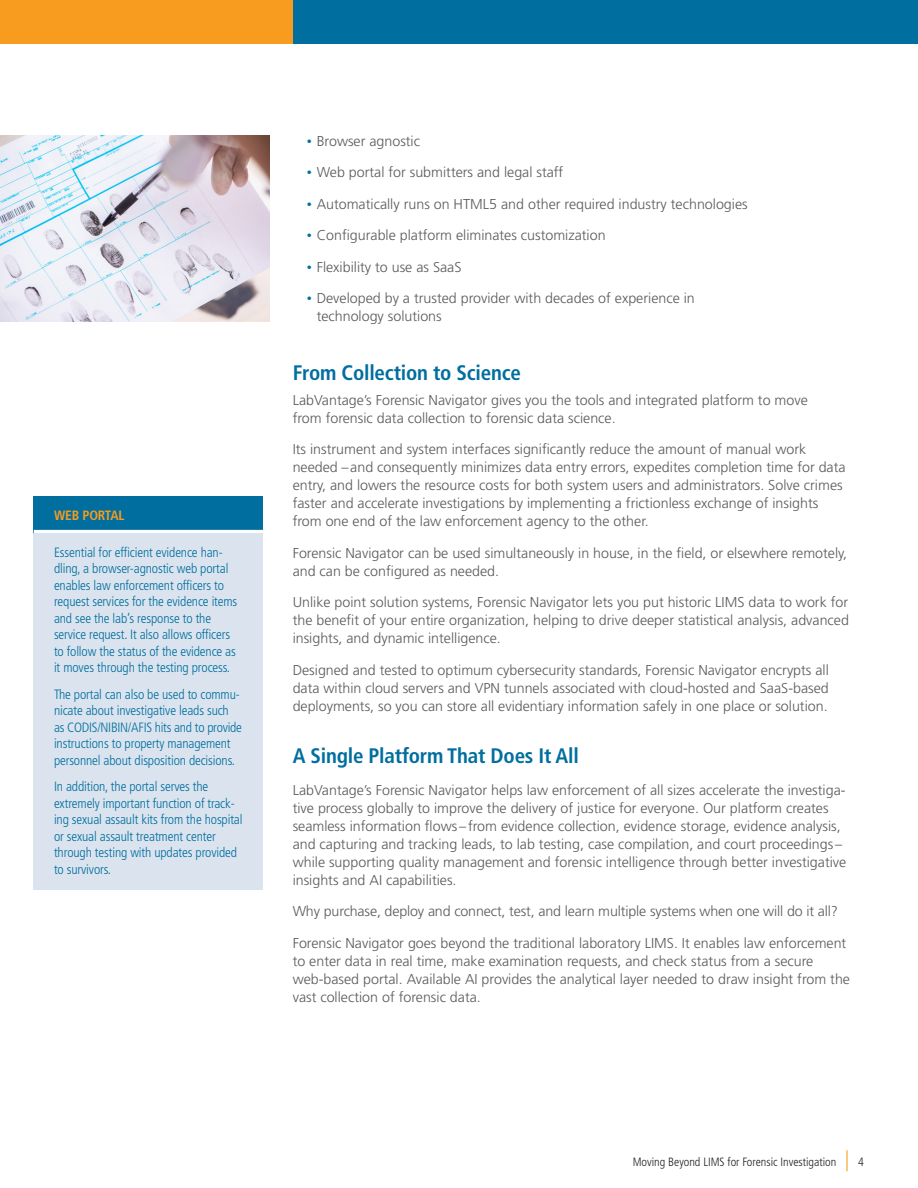
<style>
.page{position:relative;width:918px;height:1188px;background:#fff}
.page>*{position:absolute;margin:0;border:0;box-sizing:border-box;transform-origin:0 0}
._1_head{font:700 condensed 21px "Frutiger";letter-spacing:-.01em;color:#006e9f}
.body{font:300 14.25px/18px "Frutiger";color:#595a59}
.body_1st_para{font:300 14.25px/18px "Frutiger";color:#595a59}
.sidebar_callout{font:300 condensed 13.5px/16.5px "Frutiger";letter-spacing:-.01em;color:#006e9f}
.Sidebar_head{font:700 condensed 13.5px "Frutiger LT Std";letter-spacing:-.01em;color:#f89c1f}
.t1{font:300 condensed 12px "Frutiger LT Std";color:#231f20}
.s1{font-family:"Gotham";font-weight:400;font-size:13.5px;color:#006e9f}
.s2{font-size:21px;color:#f89c1f}
</style>
<div class="page">
<div style="left:292px;top:0;width:626px;height:43px;background:#006e9f"></div>
<div style="left:0;top:0;width:293px;height:43px;background:#f89c1f"></div>
<img style="left:0;top:135px;width:270px;height:186px">
<div style="left:34px;top:496px;width:229px;height:48px;background:#006e9f"></div>
<hr style="left:34px;top:530px;width:229px;height:4px;background:#fff">
<div style="left:34px;top:533px;width:229px;height:156px;background:#dbe4ee"></div>
<div style="left:34px;top:675px;width:229px;height:107px;background:#dbe4ee"></div>
<div style="left:34px;top:767px;width:229px;height:123px;background:#dbe4ee"></div>
<p class="Sidebar_head" style="left:54px;top:507px;width:72px">WEB PORTAL</p>
<p class="sidebar_callout" style="left:54px;top:544px;width:185px">Essential for efficient evidence han&shy;dling, a browser-agnostic web portal enables law enforcement officers to request services for the evidence items and see the lab’s response to the service request. It also allows officers to follow the status of the evidence as it moves through the testing process.</p>
<p class="sidebar_callout" style="left:54px;top:686px;width:190px">The portal can also be used to commu&shy;nicate about investigative leads such as CODIS/NIBIN/AFIS hits and to provide instructions to property management personnel about disposition decisions.</p>
<p class="sidebar_callout" style="left:54px;top:778px;width:190px">In addition, the portal serves the extremely important function of track&shy;ing sexual assault kits from the hospital or sexual assault treatment center through testing with updates provided to survivors.</p>
<p class="body" style="left:306px;top:132px;width:115px"><span class="s1">•</span> Browser agnostic</p>
<p class="body" style="left:306px;top:163px;width:259px"><span class="s1">•</span> Web portal for submitters and legal staff</p>
<p class="body" style="left:306px;top:195px;width:443px"><span class="s1">•</span> Automatically runs on HTML5 and other required industry technologies</p>
<p class="body" style="left:306px;top:226px;width:301px"><span class="s1">•</span> Configurable platform eliminates customization</p>
<p class="body" style="left:306px;top:258px;width:157px"><span class="s1">•</span> Flexibility to use as SaaS</p>
<p class="body" style="left:317px;top:289px;width:380px;text-indent:-10px"><span class="s1">•</span> Developed by a trusted provider with decades of experience in technology solutions</p>
<p class="_1_head" style="left:293px;top:360px;width:230px">From Collection to Science</p>
<p class="body_1st_para" style="left:293px;top:391px;width:517px">LabVantage’s Forensic Navigator gives you the tools and integrated platform to move from forensic data collection to forensic data science.</p>
<p class="body" style="left:293px;top:441px;width:554px">Its instrument and system interfaces significantly reduce the amount of manual work needed –and consequently minimizes data entry errors, expedites completion time for data entry, and lowers the resource costs for both system users and administrators. Solve crimes faster and accelerate investigations by implementing a frictionless exchange of insights from one end of the law enforcement agency to the other.</p>
<p class="body" style="left:293px;top:544px;width:556px">Forensic Navigator can be used simultaneously in house, in the field, or elsewhere remotely, and can be configured as needed.</p>
<p class="body" style="left:293px;top:594px;width:558px;text-align:justify">Unlike point solution systems, Forensic Navigator lets you put historic LIMS data to work for the benefit of your entire organization, helping to drive deeper statistical analysis, advanced insights, and dynamic intelligence.</p>
<p class="body" style="left:293px;top:661px;width:538px;text-align:justify">Designed and tested to optimum cybersecurity standards, Forensic Navigator encrypts all data within cloud servers and VPN tunnels associated with cloud-hosted and SaaS-based deployments, so you can store all evidentiary information safely in one place or solution.</p>
<p class="_1_head" style="left:293px;top:743px;width:288px">A Single Platform That Does It All</p>
<p class="body" style="left:293px;top:781px;width:555px">LabVantage’s Forensic Navigator helps law enforcement of all sizes accelerate the investiga&shy;tive process globally to improve the delivery of justice for everyone. Our platform creates seamless information flows –from evidence collection, evidence storage, evidence analysis, and capturing and tracking leads, to lab testing, case compilation, and court proceedings– while supporting quality management and forensic intelligence through better investigative insights and AI capabilities.</p>
<p class="body" style="left:293px;top:902px;width:547px">Why purchase, deploy and connect, test, and learn multiple systems when one will do it all?</p>
<p class="body" style="left:293px;top:934px;width:559px">Forensic Navigator goes beyond the traditional laboratory LIMS. It enables law enforcement to enter data in real time, make examination requests, and check status from a secure web-based portal. Available AI provides the analytical layer needed to draw insight from the vast collection of forensic data.</p>
<p class="t1" style="left:633px;top:1155px;width:233px">Moving Beyond LIMS for Forensic Investigation <span class="s2">|</span> 4</p>
</div>
